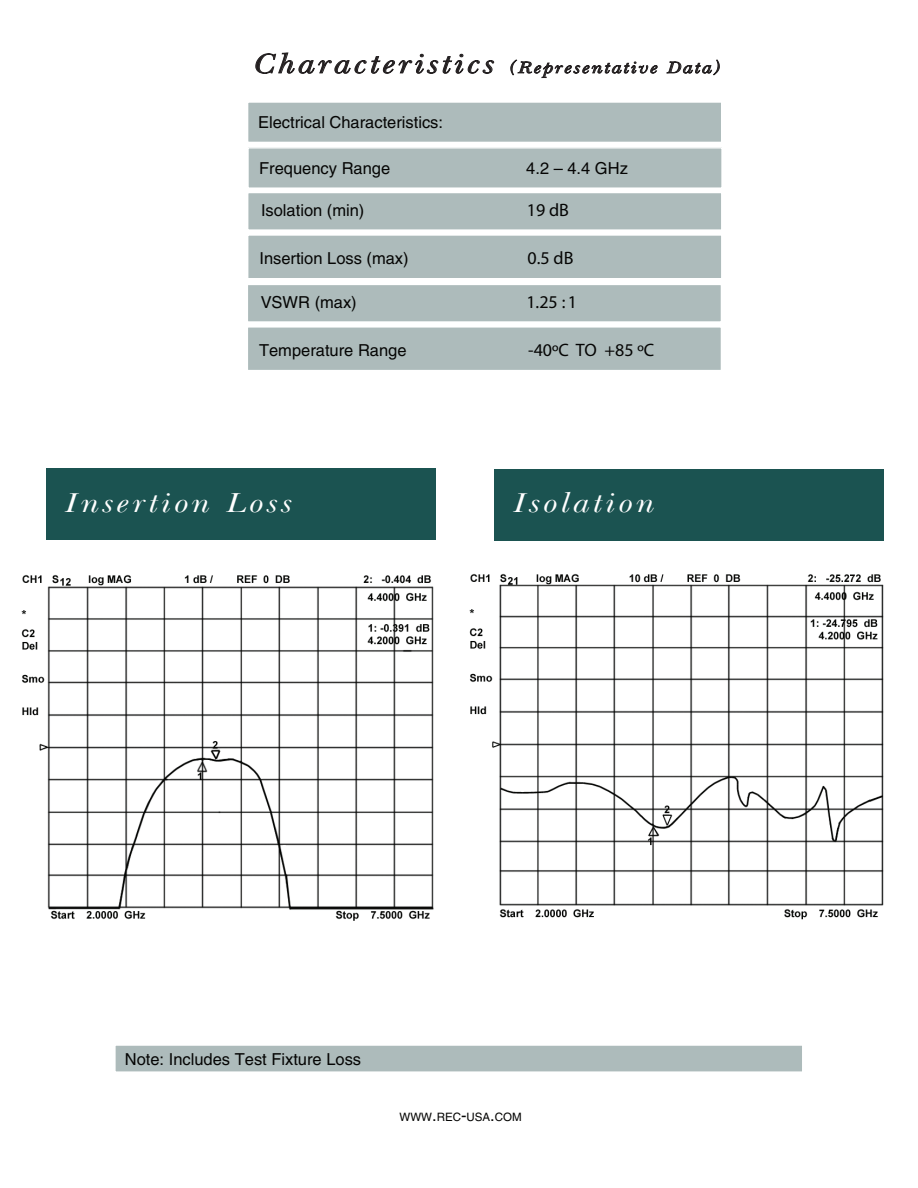
<style>
.page{position:relative;width:918px;height:1188px;background:#fff}
.page>*{position:absolute;margin:0;border:0;box-sizing:border-box;transform-origin:0 0}
.t1{font:italic 28.05px "Basil";letter-spacing:.1em;color:#fff;scale:1.18 1}
.t2{font:18px "Myriad";color:#050504}
.t3{font:italic 16.65px "Basil";letter-spacing:.1em;color:#231f20;scale:1.18 1}
.t4{font:16.5px "Helvetica";color:#050504}
.t5{font:11.55px "Helvetica";color:#050504}
.s1{font-size:28.05px}
.s2{font-size:16.5px}
</style>
<div class="page">
<div style="left:46px;top:468px;width:390px;height:72px;background:#1b5351"></div>
<img style="left:21px;top:574px;width:413px;height:347px">
<img style="left:469px;top:573px;width:415px;height:347px">
<div style="left:248px;top:102px;width:474px;height:40px;background:#adbbbb"></div>
<div style="left:247px;top:101px;width:475px;height:42px;border:1px solid #fff"></div>
<div style="left:248px;top:235px;width:474px;height:44px;background:#adbbbb"></div>
<div style="left:247px;top:234px;width:475px;height:45px;border:1px solid #fff"></div>
<div style="left:248px;top:193px;width:474px;height:37px;background:#adbbbb"></div>
<div style="left:247px;top:192px;width:475px;height:39px;border:1px solid #fff"></div>
<div style="left:248px;top:148px;width:474px;height:40px;background:#adbbbb"></div>
<div style="left:247px;top:147px;width:476px;height:42px;border:1px solid #fff"></div>
<svg style="left:255px;top:52px;width:240px;height:22px"></svg>
<svg style="left:510px;top:59px;width:148px;height:19px"></svg>
<svg style="left:666px;top:59px;width:54px;height:17px"></svg>
<div style="left:247px;top:327px;width:474px;height:44px;background:#adbbbb"></div>
<div style="left:247px;top:326px;width:475px;height:45px;border:1px solid #fff"></div>
<div style="left:247px;top:284px;width:474px;height:38px;background:#adbbbb"></div>
<div style="left:247px;top:284px;width:475px;height:39px;border:1px solid #fff"></div>
<div style="left:115px;top:1045px;width:688px;height:27px;background:#adbbbb"></div>
<div style="left:114px;top:1044px;width:689px;height:29px;border:1px solid #fff"></div>
<div style="left:494px;top:469px;width:390px;height:72px;background:#1b5351"></div>
<p class="t3" style="left:252px;top:58px;width:398px"><span class="s1">Characteristics</span> (Representative Data)</p>
<p class="t4" style="left:258px;top:112px;width:186px">Electrical Characteristics:</p>
<p class="t4" style="left:259px;top:158px;width:132px">Frequency Range</p>
<p class="t4" style="left:261px;top:201px;width:105px">Isolation (min)</p>
<p class="t4" style="left:526px;top:159px;width:103px">4.2 – 4.4 GHz</p>
<p class="t2" style="left:527px;top:201px;width:44px">19 dB</p>
<p class="t2" style="left:528px;top:249px;width:47px">0.5 dB</p>
<p class="t4" style="left:259px;top:248px;width:151px">Insertion Loss (max)</p>
<p class="t4" style="left:261px;top:293px;width:98px">VSWR (max)</p>
<p class="t2" style="left:526px;top:293px;width:52px">1.25 : 1</p>
<p class="t4" style="left:259px;top:340px;width:149px">Temperature Range</p>
<p class="t2" style="left:528px;top:341px;width:128px">-40ºC TO +85 ºC</p>
<h1 class="t1" style="left:63px;top:488px;width:194px">Insertion Loss</h1>
<h1 class="t1" style="left:511px;top:488px;width:121px">Isolation</h1>
<p class="t4" style="left:125px;top:1049px;width:238px">Note: Includes Test Fixture Loss</p>
<p class="t5" style="left:400px;top:1110px;width:124px">WWW<span class="s2">.</span>REC<span class="s2">-</span>USA<span class="s2">.</span>COM</p>
</div>
